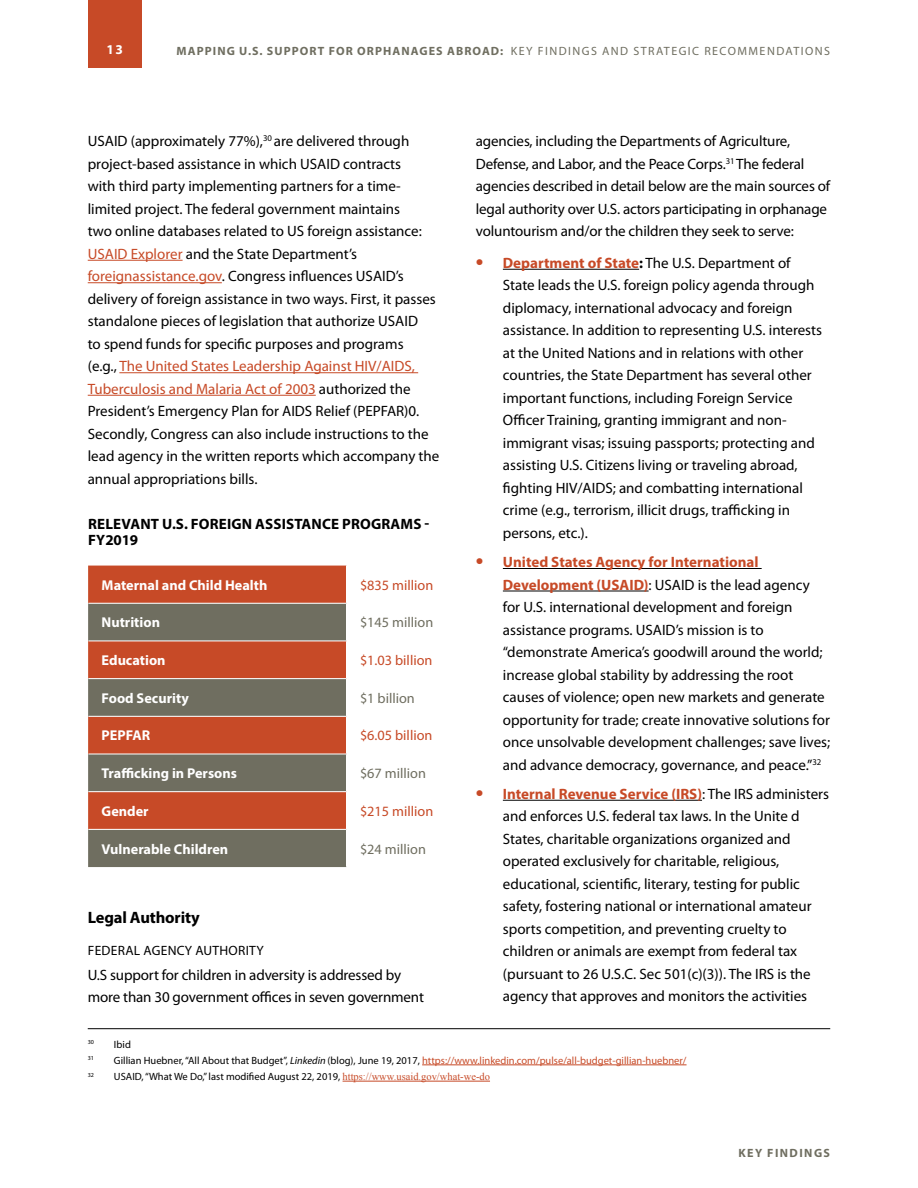
<style>
.page{position:relative;width:918px;height:1188px;background:#fff}
.page>*{position:absolute;margin:0;border:0;box-sizing:border-box;transform-origin:0 0}
.Heading_8{font:700 16.5px "Myriad Pro";letter-spacing:-.01em;color:#000}
.t1{font:15px/22.5px "Myriad Pro";color:#000}
.Heading_6{font:700 15px/16.5px "Myriad Pro";letter-spacing:.01em;color:#000}
.Text_Box_Text{font:700 14.25px "Myriad Pro";color:#fff}
.Text_Box_Text-2{font:14.25px "Myriad Pro";color:#c74a27}
.Text_Box_Text-3{font:14.25px "Myriad Pro";color:#6f6e60}
.Heading_9{font:13.5px "Myriad Pro";letter-spacing:.02em;color:#000}
.t2{font:700 13.5px "Myriad Pro";color:#fff}
.t3{font:700 12px "Myriad Pro";letter-spacing:.09em;color:#6f6e60}
.t4{font:700 12px "Myriad Pro";letter-spacing:.12em;color:#6f6e60}
.Footnote_text{font:10.5px "Myriad Pro";color:#c74a27}
.Footnote_text-2{font:10.5px "Myriad Pro";color:#000}
.Footnote_text-3{font:6.15px "Myriad Pro";color:#000}
.s1{font-weight:400}
.s2{font-weight:700;font-size:22.5px;color:#c74a27}
.s3{font-weight:700;color:#c74a27}
.s4{font-weight:700}
.s5{color:#c74a27}
.s6{color:#000}
.s7{font-style:italic;color:#000}
.s8{font-family:"Times New Roman";color:#c74a27}
</style>
<div class="page">
<div style="left:88px;top:0;width:54px;height:68px;background:#c74a27"></div>
<hr style="left:88px;top:260px;width:95px;height:1px;background:#c74a27">
<hr style="left:88px;top:282px;width:134px;height:1px;background:#c74a27">
<hr style="left:119px;top:372px;width:299px;height:1px;background:#c74a27">
<hr style="left:88px;top:395px;width:228px;height:1px;background:#c74a27">
<hr style="left:88px;top:1028px;width:742px;height:1px;background:#000">
<hr style="left:422px;top:1065px;width:265px;height:1px;background:#c74a27">
<hr style="left:343px;top:1081px;width:147px;height:1px;background:#c74a27">
<hr style="left:503px;top:269px;width:136px;height:1px;background:#000">
<hr style="left:503px;top:568px;width:259px;height:1px;background:#000">
<hr style="left:503px;top:591px;width:146px;height:1px;background:#000">
<hr style="left:503px;top:800px;width:199px;height:1px;background:#000">
<div style="left:88px;top:566px;width:258px;height:37px;background:#c74a27"></div>
<svg style="left:88px;top:604px;width:258px;height:263px;fill:#6f6e60"></svg>
<hr style="left:88px;top:754px;width:258px;height:1px;background:#fff">
<hr style="left:88px;top:791px;width:258px;height:1px;background:#fff">
<hr style="left:88px;top:829px;width:258px;height:1px;background:#fff">
<hr style="left:88px;top:641px;width:258px;height:1px;background:#fff">
<hr style="left:88px;top:678px;width:258px;height:1px;background:#fff">
<hr style="left:88px;top:716px;width:258px;height:1px;background:#fff">
<p class="t2" style="left:107px;top:41px;width:18px">13</p>
<p class="t3" style="left:177px;top:43px;width:655px">MAPPING U.S. SUPPORT FOR ORPHANAGES ABROAD: <span class="s1">KEY FINDINGS AND STRATEGIC RECOMMENDATIONS</span></p>
<p class="t1" style="left:476px;top:130px;width:356px">agencies, including the Departments of Agriculture, Defense, and Labor, and the Peace Corps.<sup>31</sup> The federal agencies described in detail below are the main sources of legal authority over U.S. actors participating in orphanage voluntourism and/or the children they seek to serve:</p>
<p class="t1" style="left:503px;top:252px;width:321px;text-indent:-27px"><span class="s2">•</span> <span class="s3">Department of State</span><span class="s4">:</span> The U.S. Department of State leads the U.S. foreign policy agenda through diplomacy, international advocacy and foreign assistance. In addition to representing U.S. interests at the United Nations and in relations with other countries, the State Department has several other important functions, including Foreign Service Officer Training, granting immigrant and non&shy;immigrant visas; issuing passports; protecting and assisting U.S. Citizens living or traveling abroad, fighting HIV/AIDS; and combatting international crime (e.g., terrorism, illicit drugs, trafficking in persons, etc.).</p>
<p class="t1" style="left:503px;top:551px;width:329px;text-indent:-27px"><span class="s2">•</span> <span class="s3">United States Agency for International Development (USAID)</span>: USAID is the lead agency for U.S. international development and foreign assistance programs. USAID’s mission is to “demonstrate America’s goodwill around the world; increase global stability by addressing the root causes of violence; open new markets and generate opportunity for trade; create innovative solutions for once unsolvable development challenges; save lives; and advance democracy, governance, and peace.”<sup>32</sup></p>
<p class="t1" style="left:503px;top:783px;width:328px;text-indent:-27px"><span class="s2">•</span> <span class="s3">Internal Revenue Service (IRS)</span>: The IRS administers and enforces U.S. federal tax laws. In the Unite d States, charitable organizations organized and operated exclusively for charitable, religious, educational, scientific, literary, testing for public safety, fostering national or international amateur sports competition, and preventing cruelty to children or animals are exempt from federal tax (pursuant to 26 U.S.C. Sec 501(c)(3)). The IRS is the agency that approves and monitors the activities</p>
<p class="t1" style="left:88px;top:130px;width:353px">USAID (approximately 77%),<sup>30</sup> are delivered through project-based assistance in which USAID contracts<br>with third party implementing partners for a time&shy;limited project. The federal government maintains<br>two online databases related to US foreign assistance:<br><span class="s5">USAID Explorer</span> and the State Department’s <span class="s5">foreignassistance.gov</span>. Congress influences USAID’s delivery of foreign assistance in two ways. First, it passes standalone pieces of legislation that authorize USAID<br>to spend funds for specific purposes and programs<br>(e.g., <span class="s5">The United States Leadership Against HIV/AIDS, Tuberculosis and Malaria Act of 2003</span> authorized the President’s Emergency Plan for AIDS Relief (PEPFAR)0.<br>Secondly, Congress can also include instructions to the lead agency in the written reports which accompany the annual appropriations bills.</p>
<p class="Heading_6" style="left:88px;top:515px;width:343px">RELEVANT U.S. FOREIGN ASSISTANCE PROGRAMS -<br>FY2019</p>
<p class="Text_Box_Text" style="left:102px;top:576px;width:167px">Maternal and Child Health</p>
<p class="Text_Box_Text-2" style="left:360px;top:577px;width:75px">$835 million</p>
<p class="Text_Box_Text" style="left:102px;top:613px;width:60px">Nutrition</p>
<p class="Text_Box_Text-3" style="left:360px;top:615px;width:75px">$145 million</p>
<p class="Text_Box_Text" style="left:102px;top:651px;width:65px">Education</p>
<p class="Text_Box_Text-2" style="left:360px;top:653px;width:74px">$1.03 billion</p>
<p class="Text_Box_Text" style="left:102px;top:689px;width:89px">Food Security</p>
<p class="Text_Box_Text-3" style="left:360px;top:690px;width:56px">$1 billion</p>
<p class="Text_Box_Text" style="left:102px;top:726px;width:50px">PEPFAR</p>
<p class="Text_Box_Text-2" style="left:360px;top:728px;width:74px">$6.05 billion</p>
<p class="Text_Box_Text" style="left:102px;top:764px;width:137px">Trafficking in Persons</p>
<p class="Text_Box_Text-3" style="left:360px;top:766px;width:67px">$67 million</p>
<p class="Text_Box_Text" style="left:102px;top:802px;width:49px">Gender</p>
<p class="Text_Box_Text-2" style="left:360px;top:803px;width:75px">$215 million</p>
<p class="Text_Box_Text" style="left:102px;top:839px;width:128px">Vulnerable Children</p>
<p class="Text_Box_Text-3" style="left:360px;top:841px;width:67px">$24 million</p>
<p class="Heading_8" style="left:88px;top:907px;width:113px">Legal Authority</p>
<p class="Heading_9" style="left:88px;top:943px;width:177px">FEDERAL AGENCY AUTHORITY</p>
<p class="t1" style="left:88px;top:964px;width:338px">U.S support for children in adversity is addressed by more than 30 government offices in seven government</p>
<p class="Footnote_text-3" style="left:88px;top:1039px;width:8px">30</p>
<p class="Footnote_text-2" style="left:114px;top:1038px;width:18px">Ibid</p>
<p class="Footnote_text-3" style="left:88px;top:1055px;width:8px">31</p>
<p class="Footnote_text" style="left:114px;top:1055px;width:574px"><span class="s6">Gillian Huebner, “All About that Budget”,</span> <span class="s7">Linkedin</span> <span class="s6">(blog), June 19, 2017,</span> https://www.linkedin.com/pulse/all-budget-gillian-huebner/</p>
<p class="Footnote_text-3" style="left:88px;top:1071px;width:8px">32</p>
<p class="Footnote_text-2" style="left:114px;top:1071px;width:378px">USAID, “What We Do,” last modified August 22, 2019, <span class="s8">https://www.usaid.gov/what-we-do</span></p>
<p class="t4" style="left:738px;top:1145px;width:93px">KEY FINDINGS</p>
</div>
